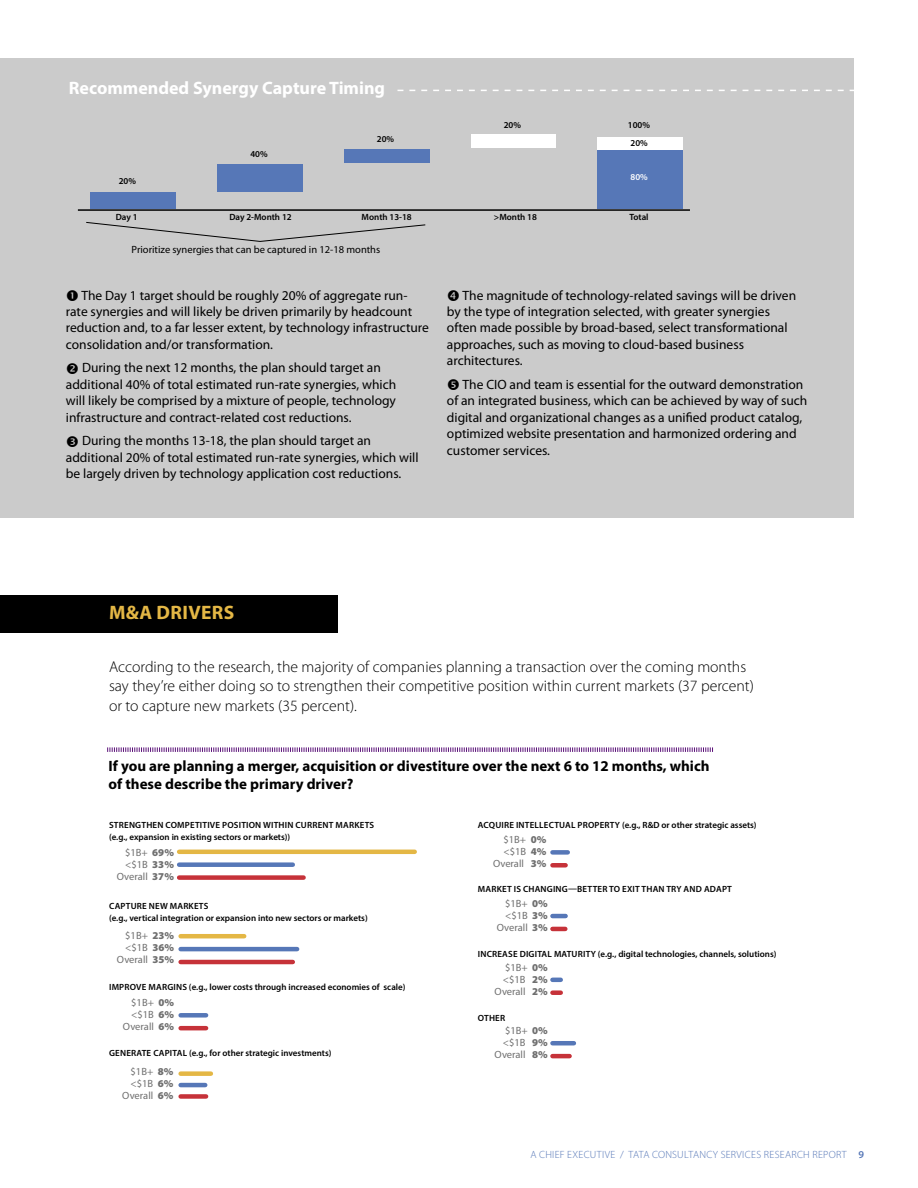
<style>
.page{position:relative;width:918px;height:1188px;background:#fff}
.page>*{position:absolute;margin:0;border:0;box-sizing:border-box;transform-origin:0 0}
.t1{font:700 19.5px "Myriad Pro";letter-spacing:.02em;color:#e4b745}
.t2{font:700 18px "Myriad Pro";color:#fff}
.t3{font:300 15.75px/19.5px "Myriad Pro";color:#000}
.t4{font:700 15px/18px "Myriad Pro";color:#000}
.t5{font:13.5px/16.5px "Myriad Pro";color:#000}
.t6{font:10.5px/12px "Myriad Pro";color:#6f6f6f;text-align:right}
.t7{font:300 10.5px "Myriad Pro";letter-spacing:.025em;color:#5677b7}
.t8{font:10.5px "Myriad Pro";color:#000}
.t9{font:600 9px/12px "Myriad Pro";color:#000}
.t10{font:600 9px/12px "Myriad Pro";letter-spacing:.02em;color:#000}
.t11{font:600 9px "Myriad Pro";color:#fff}
.s1{font-weight:900}
.s2{font-weight:600}
</style>
<div class="page">
<div style="left:0;top:595px;width:338px;height:38px;background:#000"></div>
<div style="left:0;top:58px;width:853px;height:460px;background:#cbcbcb"></div>
<svg style="left:107px;top:747px;width:606px;height:5px"></svg>
<div style="left:179px;top:862px;width:114px;height:5px;background:#5677b7"></div>
<hr style="left:179px;top:850px;width:236px;height:4px;background:#e4b745">
<div style="left:179px;top:875px;width:125px;height:5px;background:#c63239"></div>
<hr style="left:181px;top:947px;width:116px;height:4px;background:#5677b7">
<hr style="left:181px;top:934px;width:63px;height:4px;background:#e4b745">
<hr style="left:181px;top:960px;width:112px;height:4px;background:#c63239">
<div style="left:181px;top:1013px;width:25px;height:5px;background:#5677b7"></div>
<hr style="left:181px;top:1026px;width:25px;height:4px;background:#c63239">
<div style="left:552px;top:850px;width:16px;height:5px;background:#5677b7"></div>
<div style="left:552px;top:863px;width:14px;height:5px;background:#c63239"></div>
<hr style="left:552px;top:914px;width:14px;height:4px;background:#5677b7">
<hr style="left:552px;top:927px;width:13px;height:4px;background:#c63239">
<svg style="left:552px;top:978px;width:9px;height:4px"></svg>
<div style="left:552px;top:990px;width:9px;height:5px;background:#c63239"></div>
<hr style="left:181px;top:1083px;width:24px;height:4px;background:#5677b7">
<div style="left:181px;top:1071px;width:30px;height:5px;background:#e4b745"></div>
<hr style="left:552px;top:1041px;width:22px;height:4px;background:#5677b7">
<hr style="left:552px;top:1054px;width:18px;height:4px;background:#c63239">
<div style="left:181px;top:1094px;width:25px;height:5px;background:#c63239"></div>
<div style="left:91px;top:193px;width:85px;height:16px;background:#5677b7"></div>
<div style="left:217px;top:164px;width:86px;height:28px;background:#5677b7"></div>
<div style="left:344px;top:149px;width:86px;height:14px;background:#5677b7"></div>
<div style="left:471px;top:134px;width:85px;height:14px;background:#fff"></div>
<div style="left:598px;top:137px;width:85px;height:13px;background:#fff"></div>
<div style="left:598px;top:150px;width:85px;height:59px;background:#5677b7"></div>
<hr style="left:78px;top:209px;width:612px;height:2px;background:#000">
<svg style="left:86px;top:222px;width:340px;height:20px"></svg>
<svg style="left:398px;top:90px;width:455px;height:1px"></svg>
<h2 class="t2" style="left:69px;top:76px;width:318px">Recommended Synergy Capture Timing</h2>
<p class="t9" style="left:119px;top:175px;width:19px">20%</p>
<p class="t9" style="left:250px;top:148px;width:19px">40%</p>
<p class="t9" style="left:377px;top:133px;width:19px">20%</p>
<p class="t9" style="left:504px;top:118px;width:19px">20%</p>
<p class="t9" style="left:628px;top:118px;width:24px">100%</p>
<p class="t9" style="left:631px;top:137px;width:19px">20%</p>
<p class="t11" style="left:631px;top:171px;width:19px">80%</p>
<p class="t9" style="left:116px;top:211px;width:23px">Day 1</p>
<p class="t9" style="left:229px;top:211px;width:64px">Day 2-Month 12</p>
<p class="t9" style="left:362px;top:211px;width:52px">Month 13-18</p>
<p class="t9" style="left:494px;top:211px;width:44px">&gt;Month 18</p>
<p class="t9" style="left:629px;top:211px;width:21px">Total</p>
<p class="t8" style="left:132px;top:244px;width:250px">Prioritize synergies that can be captured in 12-18 months</p>
<p class="t5" style="left:66px;top:287px;width:365px;text-indent:16px">The Day 1 target should be roughly 20% of aggregate run&shy;rate synergies and will likely be driven primarily by headcount reduction and, to a far lesser extent, by technology infrastructure consolidation and/or transformation.</p>
<p class="t5" style="left:66px;top:360px;width:332px;text-indent:16px">During the next 12 months, the plan should target an additional 40% of total estimated run-rate synergies, which will likely be comprised by a mixture of people, technology infrastructure and contract-related cost reductions.</p>
<p class="t5" style="left:66px;top:432px;width:354px;text-indent:16px">During the months 13-18, the plan should target an additional 20% of total estimated run-rate synergies, which will be largely driven by technology application cost reductions.</p>
<p class="t5" style="left:447px;top:287px;width:351px;text-indent:16px">The magnitude of technology-related savings will be driven by the type of integration selected, with greater synergies often made possible by broad-based, select transformational approaches, such as moving to cloud-based business architectures.</p>
<p class="t5" style="left:447px;top:376px;width:362px;text-indent:16px">The CIO and team is essential for the outward demonstration of an integrated business, which can be achieved by way of such digital and organizational changes as a unified product catalog, optimized website presentation and harmonized ordering and customer services.</p>
<h1 class="t1" style="left:109px;top:600px;width:127px">M&amp;A DRIVERS</h1>
<p class="t3" style="left:109px;top:657px;width:646px">According to the research, the majority of companies planning a transaction over the coming months say they’re either doing so to strengthen their competitive position within current markets (37 percent) or to capture new markets (35 percent).</p>
<p class="t4" style="left:109px;top:757px;width:602px">If you are planning a merger, acquisition or divestiture over the next 6 to 12 months, which of these describe the primary driver?</p>
<p class="t10" style="left:109px;top:818px;width:267px">STRENGTHEN COMPETITIVE POSITION WITHIN CURRENT MARKETS (e.g., expansion in existing sectors or markets))</p>
<p class="t9" style="left:478px;top:818px;width:280px">ACQUIRE INTELLECTUAL PROPERTY (e.g., R&amp;D or other strategic assets)</p>
<p class="t6" style="left:493px;top:834px;width:55px">$1B+ <span class="s1">0% </span>&lt;$1B <span class="s1">4%<br></span>Overall <span class="s1">3%</span></p>
<p class="t6" style="left:497px;top:898px;width:53px">$1B+ <span class="s1">0% </span>&lt;$1B <span class="s1">3%<br></span>Overall <span class="s1">3%</span></p>
<p class="t6" style="left:495px;top:961px;width:55px">$1B+ <span class="s1">0% </span>&lt;$1B <span class="s1">2%<br></span>Overall <span class="s1">2%</span></p>
<p class="t6" style="left:495px;top:1025px;width:55px">$1B+ <span class="s1">0% </span>&lt;$1B <span class="s1">9%<br></span>Overall <span class="s1">8%</span></p>
<p class="t6" style="left:117px;top:847px;width:59px">$1B+ <span class="s1">69% </span>&lt;$1B <span class="s1">33%<br></span>Overall <span class="s1">37%</span></p>
<p class="t10" style="left:478px;top:883px;width:256px">MARKET IS CHANGING—BETTER TO EXIT THAN TRY AND ADAPT</p>
<p class="t9" style="left:109px;top:899px;width:260px">CAPTURE NEW MARKETS<br>(e.g., vertical integration or expansion into new sectors or markets)</p>
<p class="t6" style="left:117px;top:929px;width:59px">$1B+ <span class="s1">23% </span>&lt;$1B <span class="s1">36%<br></span>Overall <span class="s1">35%</span></p>
<p class="t6" style="left:123px;top:996px;width:53px">$1B+ <span class="s1">0% </span>&lt;$1B <span class="s1">6%<br></span>Overall <span class="s1">6%</span></p>
<p class="t6" style="left:122px;top:1065px;width:53px">$1B+ <span class="s1">8% </span>&lt;$1B <span class="s1">6%<br></span>Overall <span class="s1">6%</span></p>
<p class="t9" style="left:478px;top:947px;width:300px">INCREASE DIGITAL MATURITY (e.g., digital technologies, channels, solutions)</p>
<p class="t9" style="left:109px;top:980px;width:298px">IMPROVE MARGINS (e.g., lower costs through increased economies of scale)</p>
<p class="t9" style="left:478px;top:1012px;width:29px">OTHER</p>
<p class="t9" style="left:109px;top:1046px;width:224px">GENERATE CAPITAL (e.g., for other strategic investments)</p>
<p class="t7" style="left:531px;top:1149px;width:335px">A CHIEF EXECUTIVE / TATA CONSULTANCY SERVICES RESEARCH REPORT <span class="s2">9</span></p>
</div>
